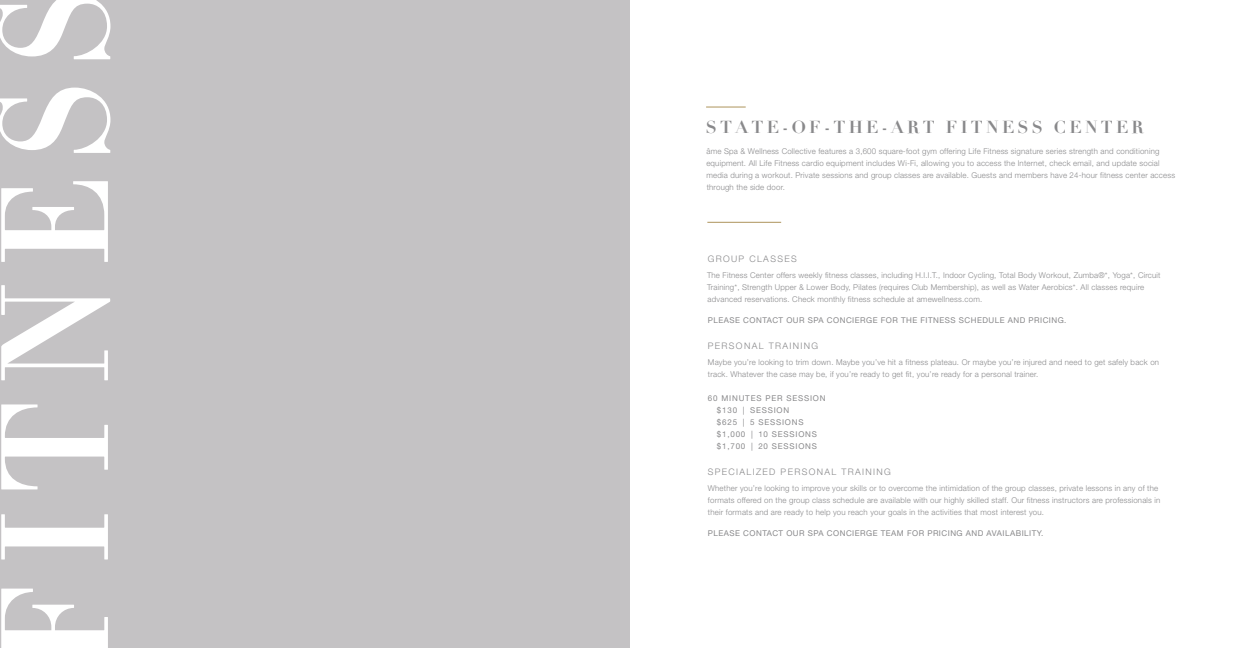
<style>
.page{position:relative;width:1260px;height:648px;background:#fff}
.page>*{position:absolute;margin:0;border:0;box-sizing:border-box;transform-origin:0 0}
.t1{font:700 17px "Didot";letter-spacing:.19em;color:#89898b}
.item_title{font:300 9px "Helvetica Neue LT Std";letter-spacing:.15em;color:#89898b}
.item_body{font:300 8px/12px "Helvetica Neue LT Std";letter-spacing:.025em;color:#89898b}
.item_price{font:8px "Helvetica Neue LT Std";letter-spacing:.06em;color:#89898b}
.item_price-2{font:8px "Helvetica Neue LT Std";letter-spacing:.1em;color:#89898b}
</style>
<div class="page">
<div style="left:0;top:0;width:630px;height:648px;background:#c4c2c4"></div>
<svg style="left:0;top:0;width:110px;height:648px"></svg>
<hr style="left:707px;top:222px;width:74px;height:1px;background:#ad945c">
<hr style="left:706px;top:107px;width:40px;height:1px;background:#ad945c">
<p class="t1" style="left:706px;top:117px;width:439px">STATE-OF-THE-ART FITNESS CENTER</p>
<p class="item_body" style="left:706px;top:145px;width:470px">âme Spa &amp; Wellness Collective features a 3,600 square-foot gym offering Life Fitness signature series strength and conditioning equipment. All Life Fitness cardio equipment includes Wi-Fi, allowing you to access the Internet, check email, and update social media during a workout. Private sessions and group classes are available. Guests and members have 24-hour fitness center access through the side door.</p>
<p class="item_title" style="left:708px;top:253px;width:91px">GROUP CLASSES</p>
<p class="item_body" style="left:707px;top:269px;width:455px">The Fitness Center offers weekly fitness classes, including H.I.I.T., Indoor Cycling, Total Body Workout, Zumba®*, Yoga*, Circuit<br>Training*, Strength Upper &amp; Lower Body, Pilates (requires Club Membership), as well as Water Aerobics*. All classes require advanced reservations. Check monthly fitness schedule at amewellness.com.</p>
<p class="item_price" style="left:708px;top:316px;width:360px">PLEASE CONTACT OUR SPA CONCIERGE FOR THE FITNESS SCHEDULE AND PRICING.</p>
<p class="item_title" style="left:708px;top:340px;width:112px">PERSONAL TRAINING</p>
<p class="item_body" style="left:708px;top:356px;width:453px">Maybe you’re looking to trim down. Maybe you’ve hit a fitness plateau. Or maybe you’re injured and need to get safely back on track. Whatever the case may be, if you’re ready to get fit, you’re ready for a personal trainer.</p>
<p class="item_price-2" style="left:708px;top:394px;width:119px">60 MINUTES PER SESSION</p>
<p class="item_price-2" style="left:717px;top:406px;width:74px">$130 | SESSION</p>
<p class="item_price-2" style="left:717px;top:418px;width:88px">$625 | 5 SESSIONS</p>
<p class="item_price-2" style="left:717px;top:430px;width:102px">$1,000 | 10 SESSIONS</p>
<p class="item_price-2" style="left:717px;top:442px;width:102px">$1,700 | 20 SESSIONS</p>
<p class="item_title" style="left:708px;top:466px;width:185px">SPECIALIZED PERSONAL TRAINING</p>
<p class="item_body" style="left:708px;top:482px;width:454px">Whether you’re looking to improve your skills or to overcome the intimidation of the group classes, private lessons in any of the formats offered on the group class schedule are available with our highly skilled staff. Our fitness instructors are professionals in their formats and are ready to help you reach your goals in the activities that most interest you.</p>
<p class="item_price" style="left:708px;top:529px;width:337px">PLEASE CONTACT OUR SPA CONCIERGE TEAM FOR PRICING AND AVAILABILITY.</p>
</div>
